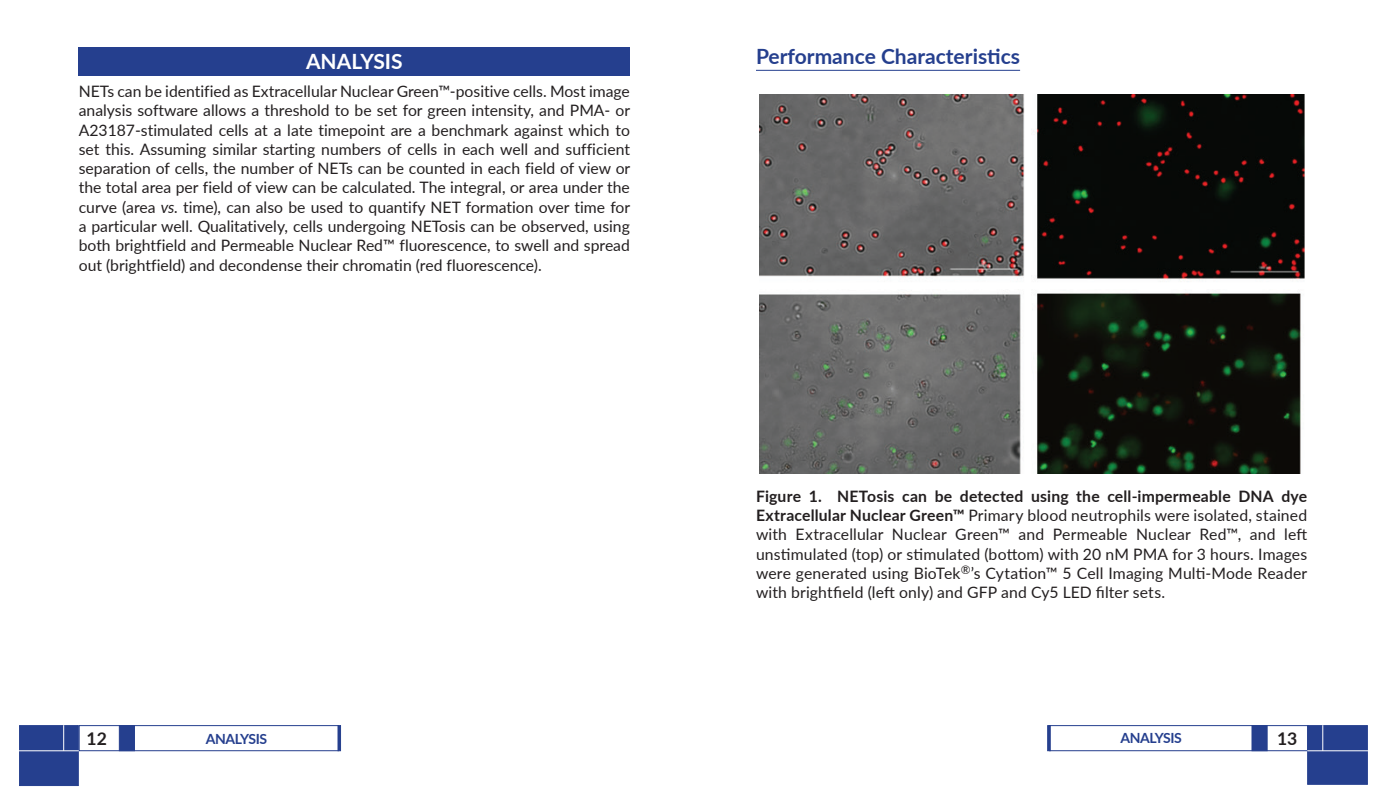
<style>
.page{position:relative;width:1386px;height:804px;background:#fff}
.page>*{position:absolute;margin:0;border:0;box-sizing:border-box;transform-origin:0 0}
.Heading_-_Analysis{font:700 21px "Lato";color:#253f8e}
.Section_Heading_-_Wh{font:700 21px "Lato";color:#fff}
.t1{font:700 17.5px "Lato";color:#231f20}
.Body_Text{font:15.75px/19.2px "Lato";color:#231f20;text-align:justify}
.t2{font:700 14px "Lato";letter-spacing:-.03em;color:#253f8e}
.s1{font-style:italic}
.s2{font-weight:700}
</style>
<div class="page">
<div style="left:19px;top:724px;width:60px;height:61px;background:#253f8e;border:1px solid #253f8e"></div>
<div style="left:79px;top:724px;width:260px;height:26px;border:1px solid #253f8e"></div>
<div style="left:119px;top:724px;width:16px;height:26px;background:#253f8e;border:1px solid #253f8e"></div>
<hr style="left:338px;top:724px;width:3px;height:26px;background:#253f8e">
<div style="left:1307px;top:724px;width:61px;height:60px;background:#253f8e;border:1px solid #253f8e"></div>
<div style="left:1049px;top:724px;width:259px;height:26px;border:1px solid #253f8e"></div>
<div style="left:1252px;top:724px;width:16px;height:26px;background:#253f8e;border:1px solid #253f8e"></div>
<svg style="left:1047px;top:724px;width:4px;height:26px"></svg>
<svg style="left:63px;top:724px;width:1px;height:26px"></svg>
<hr style="left:0;top:750px;width:79px;height:1px;background:#fff">
<svg style="left:1322px;top:724px;width:1px;height:26px"></svg>
<hr style="left:1307px;top:750px;width:67px;height:1px;background:#fff">
<div style="left:79px;top:47px;width:551px;height:28px;background:#253f8e"></div>
<hr style="left:756px;top:70px;width:264px;height:1px;background:#253f8e">
<img style="left:759px;top:95px;width:545px;height:378px">
<p class="Section_Heading_-_Wh" style="left:306px;top:46px;width:98px">ANALYSIS</p>
<p class="Body_Text" style="left:79px;top:81px;width:553px">NETs can be identified as Extracellular Nuclear Green™-positive cells. Most image analysis software allows a threshold to be set for green intensity, and PMA- or A23187-stimulated cells at a late timepoint are a benchmark against which to set this. Assuming similar starting numbers of cells in each well and sufficient separation of cells, the number of NETs can be counted in each field of view or the total area per field of view can be calculated. The integral, or area under the curve (area <span class="s1">vs.</span> time), can also be used to quantify NET formation over time for a particular well. Qualitatively, cells undergoing NETosis can be observed, using both brightfield and Permeable Nuclear Red™ fluorescence, to swell and spread out (brightfield) and decondense their chromatin (red fluorescence).</p>
<p class="Heading_-_Analysis" style="left:756px;top:41px;width:266px">Performance Characteristics</p>
<p class="Body_Text" style="left:756px;top:485px;width:553px"><span class="s2">Figure 1. NETosis can be detected using the cell-impermeable DNA dye Extracellular Nuclear Green™</span> Primary blood neutrophils were isolated, stained with Extracellular Nuclear Green™ and Permeable Nuclear Red™, and left unstimulated (top) or stimulated (bottom) with 20 nM PMA for 3 hours. Images were generated using BioTek<sup>®</sup>’s Cytation™ 5 Cell Imaging Multi-Mode Reader with brightfield (left only) and GFP and Cy5 LED filter sets.</p>
<p class="t1" style="left:87px;top:725px;width:22px">12</p>
<p class="t2" style="left:206px;top:728px;width:63px">ANALYSIS</p>
<p class="t2" style="left:1120px;top:727px;width:63px">ANALYSIS</p>
<p class="t1" style="left:1277px;top:725px;width:22px">13</p>
</div>
